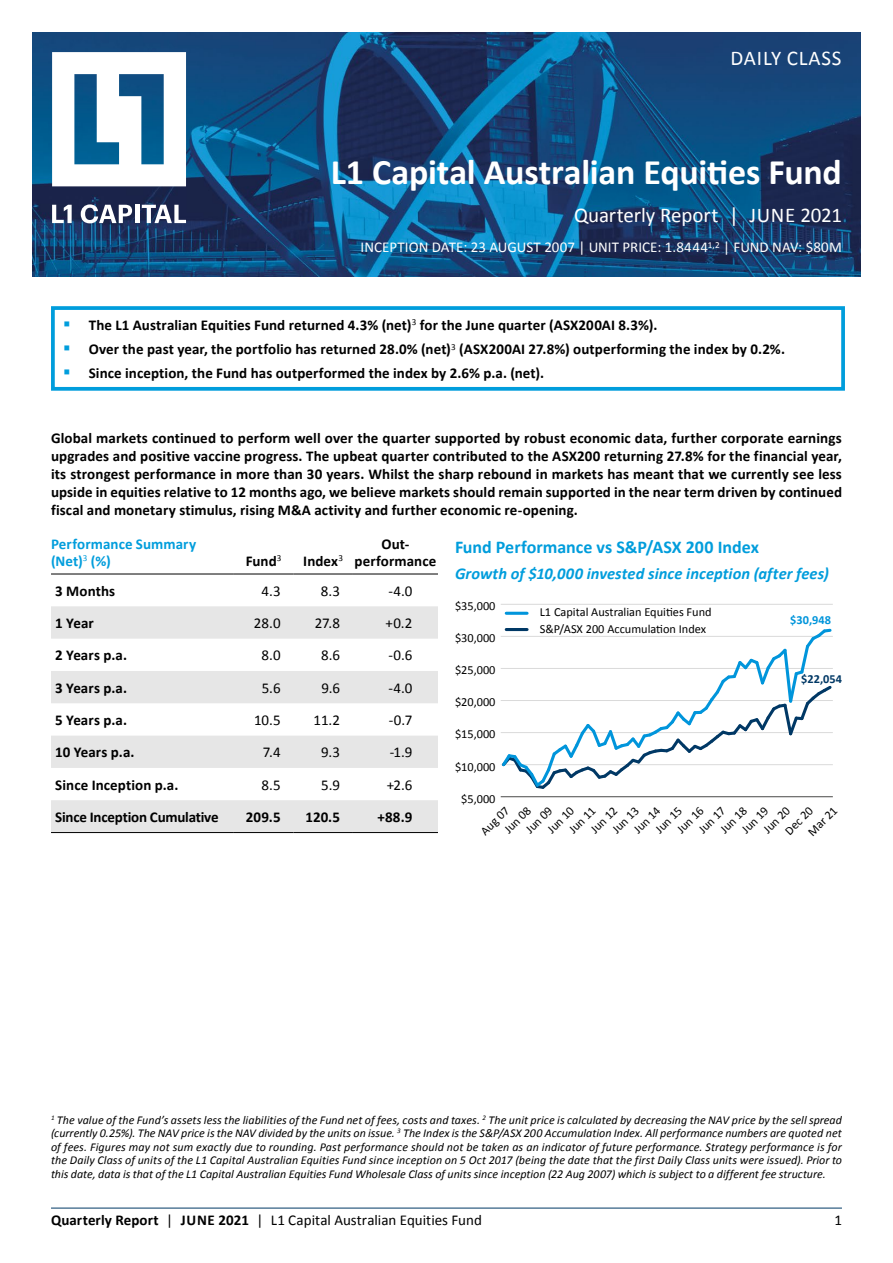
<style>
.page{position:relative;width:893px;height:1263px;background:#fff}
.page>*{position:absolute;margin:0;border:0;box-sizing:border-box;transform-origin:0 0}
.t1{font:700 36px "Calibri";letter-spacing:-.005em;color:#fff}
.t2{font:21px "Calibri";color:#fff}
.t3{font:21px "Calibri";letter-spacing:.04em;color:#fff}
.t4{font:700 18px "Calibri";color:#009ddc}
.t5{font:italic 700 16.5px "Calibri";color:#009ddc}
.t6{font:700 15px/18px "Calibri";letter-spacing:.005em;color:#000;text-align:justify}
.t7{font:15px "Calibri";color:#000}
.t8{font:15px "Calibri";letter-spacing:.005em;color:#fff}
.t9{font:700 15px/16.5px "Calibri";letter-spacing:.005em;color:#009ddc}
.t10{font:700 15px "Calibri";letter-spacing:-.015em;color:#000}
.t11{font:12.3px/16.4px "Calibri";color:#000}
.t12{font:700 12.3px "Calibri";color:#0095db}
.t13{font:700 12.3px "Calibri";color:#003865}
.t14{font:italic 12px/13.5px "Calibri";letter-spacing:-.005em;color:#000;text-align:justify}
.s1{color:#009ddc}
.s2{font-weight:700}
</style>
<div class="page">
<div style="left:51px;top:306px;width:794px;height:85px;border:4px solid #009ddc"></div>
<svg style="left:51px;top:606px;width:387px;height:226px;fill:#e6e6e6"></svg>
<hr style="left:293px;top:574px;width:60px;height:1px;background:#000">
<hr style="left:353px;top:574px;width:85px;height:1px;background:#000">
<hr style="left:51px;top:574px;width:183px;height:1px;background:#000">
<hr style="left:234px;top:574px;width:59px;height:1px;background:#000">
<hr style="left:51px;top:832px;width:183px;height:1px;background:#000">
<hr style="left:234px;top:832px;width:59px;height:1px;background:#000">
<hr style="left:293px;top:832px;width:60px;height:1px;background:#000">
<hr style="left:353px;top:832px;width:85px;height:1px;background:#000">
<hr style="left:501px;top:604px;width:332px;height:1px;background:#dadada">
<svg style="left:501px;top:628px;width:332px;height:161px"></svg>
<hr style="left:501px;top:796px;width:332px;height:1px;background:#4a4a49">
<hr style="left:506px;top:612px;width:21px;height:3px;background:#0095db">
<hr style="left:506px;top:628px;width:21px;height:3px;background:#003865">
<img style="left:33px;top:33px;width:827px;height:243px">
<svg style="left:52px;top:52px;width:134px;height:134px"></svg>
<svg style="left:52px;top:205px;width:20px;height:18px"></svg>
<svg style="left:81px;top:204px;width:51px;height:19px"></svg>
<hr style="left:135px;top:205px;width:4px;height:18px;background:#fff">
<svg style="left:142px;top:205px;width:44px;height:18px"></svg>
<hr style="left:51px;top:1208px;width:791px;height:1px;background:#003865">
<h2 class="t3" style="left:730px;top:45px;width:113px">Daily Class</h2>
<h1 class="t1" style="left:331px;top:149px;width:513px">L1 Capital Australian Equities Fund</h1>
<h2 class="t2" style="left:574px;top:201px;width:269px">Quarterly Report | JUNE 2021</h2>
<p class="t8" style="left:361px;top:237px;width:483px">INCEPTION DATE: 23 AUGUST 2007 | UNIT PRICE: 1.8444<sup>1,2</sup> | FUND NAV: $80M</p>
<p class="t6" style="left:63px;top:316px;width:596px"><span class="s1">▪</span> The L1 Australian Equities Fund returned 4.3% (net)<sup>3</sup> for the June quarter (ASX200AI 8.3%).</p>
<p class="t6" style="left:63px;top:340px;width:723px"><span class="s1">▪</span> Over the past year, the portfolio has returned 28.0% (net)<sup>3</sup> (ASX200AI 27.8%) outperforming the index by 0.2%.</p>
<p class="t6" style="left:63px;top:364px;width:482px"><span class="s1">▪</span> Since inception, the Fund has outperformed the index by 2.6% p.a. (net).</p>
<p class="t6" style="left:51px;top:429px;width:792px">Global markets continued to perform well over the quarter supported by robust economic data, further corporate earnings upgrades and positive vaccine progress. The upbeat quarter contributed to the ASX200 returning 27.8% for the financial year, its strongest performance in more than 30 years. Whilst the sharp rebound in markets has meant that we currently see less upside in equities relative to 12 months ago, we believe markets should remain supported in the near term driven by continued fiscal and monetary stimulus, rising M&amp;A activity and further economic re-opening.</p>
<p class="t9" style="left:51px;top:536px;width:147px">Performance Summary (Net)<sup>3</sup> (%)</p>
<p class="t6" style="left:355px;top:536px;width:83px;line-height:16.5px;text-align:center">Out&shy;performance</p>
<p class="t4" style="left:455px;top:535px;width:305px">Fund Performance vs S&amp;P/ASX 200 Index</p>
<p class="t5" style="left:455px;top:563px;width:375px">Growth of $10,000 invested since inception (after fees)</p>
<p class="t6" style="left:246px;top:551px;width:37px">Fund<sup>3</sup></p>
<p class="t6" style="left:303px;top:551px;width:41px">Index<sup>3</sup></p>
<p class="t6" style="left:55px;top:582px;width:61px">3 Months</p>
<p class="t7" style="left:261px;top:581px;width:21px">4.3</p>
<p class="t7" style="left:321px;top:581px;width:21px">8.3</p>
<p class="t7" style="left:388px;top:581px;width:26px">-4.0</p>
<p class="t6" style="left:55px;top:614px;width:40px">1 Year</p>
<p class="t7" style="left:254px;top:614px;width:28px">28.0</p>
<p class="t7" style="left:315px;top:614px;width:27px">27.8</p>
<p class="t7" style="left:386px;top:614px;width:28px">+0.2</p>
<p class="t6" style="left:55px;top:646px;width:73px">2 Years p.a.</p>
<p class="t7" style="left:261px;top:646px;width:21px">8.0</p>
<p class="t7" style="left:321px;top:646px;width:21px">8.6</p>
<p class="t7" style="left:388px;top:646px;width:26px">-0.6</p>
<p class="t6" style="left:55px;top:679px;width:73px">3 Years p.a.</p>
<p class="t7" style="left:262px;top:678px;width:20px">5.6</p>
<p class="t7" style="left:322px;top:678px;width:20px">9.6</p>
<p class="t7" style="left:388px;top:678px;width:26px">-4.0</p>
<p class="t6" style="left:55px;top:711px;width:73px">5 Years p.a.</p>
<p class="t7" style="left:254px;top:710px;width:28px">10.5</p>
<p class="t7" style="left:314px;top:710px;width:28px">11.2</p>
<p class="t7" style="left:389px;top:710px;width:25px">-0.7</p>
<p class="t6" style="left:55px;top:743px;width:81px">10 Years p.a.</p>
<p class="t7" style="left:263px;top:743px;width:19px">7.4</p>
<p class="t7" style="left:321px;top:743px;width:20px">9.3</p>
<p class="t7" style="left:390px;top:743px;width:24px">-1.9</p>
<p class="t6" style="left:55px;top:776px;width:125px">Since Inception p.a.</p>
<p class="t7" style="left:261px;top:775px;width:21px">8.5</p>
<p class="t7" style="left:321px;top:775px;width:20px">5.9</p>
<p class="t7" style="left:387px;top:775px;width:27px">+2.6</p>
<p class="t10" style="left:55px;top:807px;width:165px">Since Inception Cumulative</p>
<p class="t6" style="left:246px;top:808px;width:36px">209.5</p>
<p class="t6" style="left:305px;top:808px;width:36px">120.5</p>
<p class="t6" style="left:377px;top:808px;width:37px">+88.9</p>
<p class="t11" style="left:455px;top:598px;width:42px">$35,000</p>
<p class="t11" style="left:455px;top:630px;width:42px">$30,000</p>
<p class="t11" style="left:455px;top:662px;width:42px">$25,000</p>
<p class="t11" style="left:455px;top:694px;width:42px">$20,000</p>
<p class="t11" style="left:455px;top:726px;width:42px">$15,000</p>
<p class="t11" style="left:455px;top:758px;width:42px">$10,000</p>
<p class="t11" style="left:540px;top:604px;width:173px">L1 Capital Australian Equities Fund<br>S&amp;P/ASX 200 Accumulation Index</p>
<p class="t12" style="left:790px;top:612px;width:42px">$30,948</p>
<p class="t13" style="left:801px;top:671px;width:42px">$22,054</p>
<p class="t11" style="left:461px;top:790px;width:36px">$5,000</p>
<p class="t11" style="left:781px;top:827px;width:36px;rotate:-45deg">Dec 20</p>
<p class="t11" style="left:544px;top:825px;width:34px;rotate:-45deg">Jun 10</p>
<p class="t11" style="left:630px;top:825px;width:34px;rotate:-45deg">Jun 14</p>
<p class="t11" style="left:760px;top:825px;width:34px;rotate:-45deg">Jun 20</p>
<p class="t11" style="left:673px;top:825px;width:34px;rotate:-45deg">Jun 16</p>
<p class="t11" style="left:500px;top:825px;width:34px;rotate:-45deg">Jun 08</p>
<p class="t11" style="left:716px;top:825px;width:34px;rotate:-45deg">Jun 18</p>
<p class="t11" style="left:522px;top:825px;width:34px;rotate:-45deg">Jun 09</p>
<p class="t11" style="left:738px;top:825px;width:34px;rotate:-45deg">Jun 19</p>
<p class="t11" style="left:477px;top:827px;width:36px;rotate:-45deg">Aug 07</p>
<p class="t11" style="left:587px;top:825px;width:34px;rotate:-45deg">Jun 12</p>
<p class="t11" style="left:695px;top:825px;width:34px;rotate:-45deg">Jun 17</p>
<p class="t11" style="left:804px;top:828px;width:38px;rotate:-45deg">Mar 21</p>
<p class="t11" style="left:565px;top:825px;width:34px;rotate:-45deg">Jun 11</p>
<p class="t11" style="left:608px;top:825px;width:34px;rotate:-45deg">Jun 13</p>
<p class="t11" style="left:652px;top:825px;width:34px;rotate:-45deg">Jun 15</p>
<p class="t14" style="left:51px;top:1113px;width:792px"><sup>1</sup> The value of the Fund’s assets less the liabilities of the Fund net of fees, costs and taxes. <sup>2</sup> The unit price is calculated by decreasing the NAV price by the sell spread (currently 0.25%). The NAV price is the NAV divided by the units on issue. <sup>3</sup> The Index is the S&amp;P/ASX 200 Accumulation Index. All performance numbers are quoted net of fees. Figures may not sum exactly due to rounding. Past performance should not be taken as an indicator of future performance. Strategy performance is for the Daily Class of units of the L1 Capital Australian Equities Fund since inception on 5 Oct 2017 (being the date that the first Daily Class units were issued). Prior to this date, data is that of the L1 Capital Australian Equities Fund Wholesale Class of units since inception (22 Aug 2007) which is subject to a different fee structure.</p>
<p class="t7" style="left:51px;top:1210px;width:432px"><span class="s2">Quarterly Report</span> | <span class="s2">JUNE 2021</span> | L1 Capital Australian Equities Fund</p>
<p class="t7" style="left:834px;top:1210px;width:9px">1</p>
</div>
